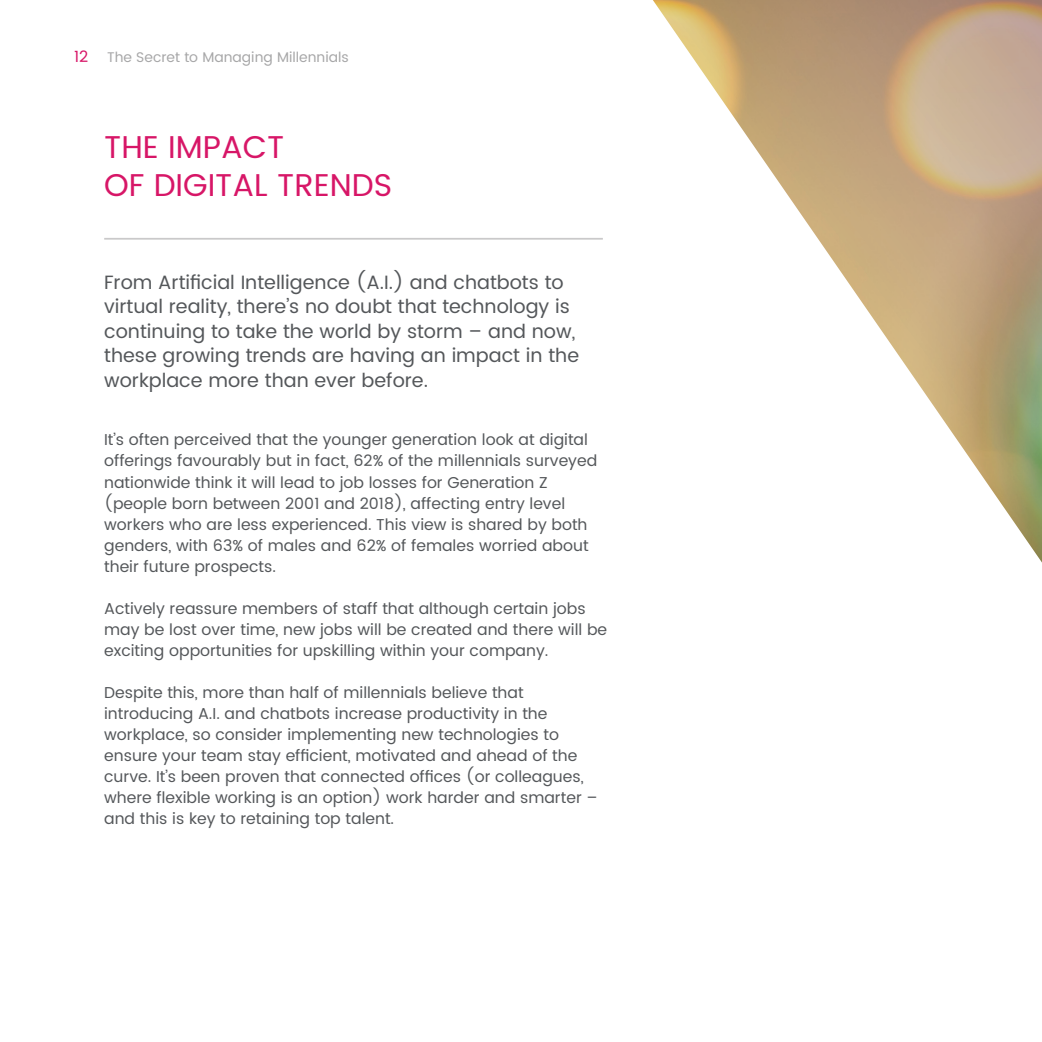
<style>
.page{position:relative;width:1042px;height:1042px;background:#fff}
.page>*{position:absolute;margin:0;border:0;box-sizing:border-box;transform-origin:0 0}
.t1{font:31.5px "Poppins";color:#d71667}
.t2{font:19.25px/24.5px "Poppins";color:#54575a}
.t3{font:15.75px/21px "Poppins";color:#54575a}
.t4{font:14px "Poppins";color:#a7a7a8}
.s1{font-size:15.75px;color:#d71667}
</style>
<div class="page">
<svg style="left:653px;top:0;width:389px;height:563px"></svg>
<hr style="left:104px;top:238px;width:499px;height:2px;background:#cac9ca">
<p class="t4" style="left:74px;top:47px;width:276px"><span class="s1">12</span> The Secret to Managing Millennials</p>
<p class="t1" style="left:104px;top:124px;width:182px">THE IMPACT</p>
<p class="t1" style="left:104px;top:162px;width:289px">OF DIGITAL TRENDS</p>
<p class="t2" style="left:104px;top:270px;width:476px">From Artificial Intelligence (A.I.) and chatbots to virtual reality, there’s no doubt that technology is continuing to take the world by storm – and now, these growing trends are having an impact in the workplace more than ever before.</p>
<p class="t3" style="left:104px;top:430px;width:494px">It’s often perceived that the younger generation look at digital offerings favourably but in fact, 62% of the millennials surveyed nationwide think it will lead to job losses for Generation Z (people born between 2001 and 2018), affecting entry level workers who are less experienced. This view is shared by both genders, with 63% of males and 62% of females worried about their future prospects.</p>
<p class="t3" style="left:104px;top:598px;width:504px">Actively reassure members of staff that although certain jobs may be lost over time, new jobs will be created and there will be exciting opportunities for upskilling within your company.</p>
<p class="t3" style="left:104px;top:682px;width:495px">Despite this, more than half of millennials believe that introducing A.I. and chatbots increase productivity in the workplace, so consider implementing new technologies to ensure your team stay efficient, motivated and ahead of the curve. It’s been proven that connected offices (or colleagues, where flexible working is an option) work harder and smarter – and this is key to retaining top talent.</p>
</div>
